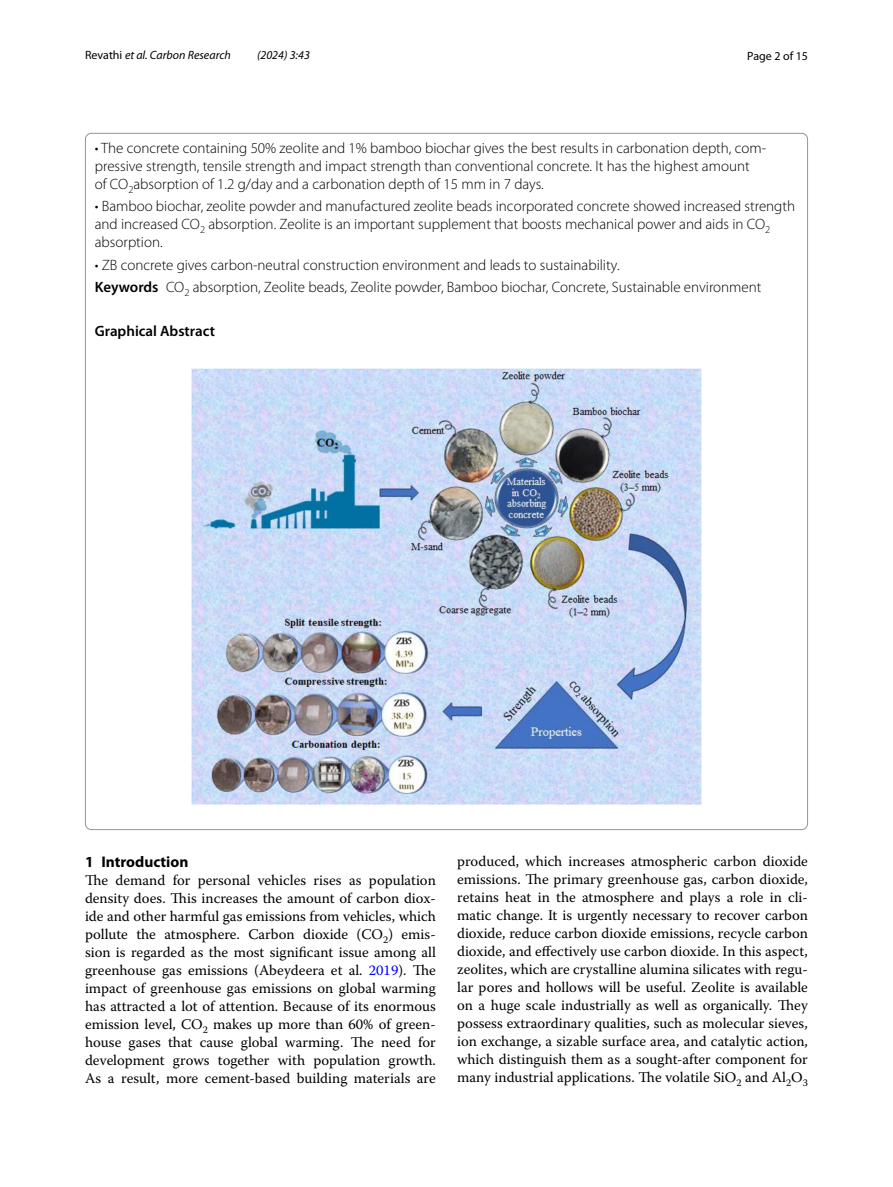
<style>
.page{position:relative;width:893px;height:1187px;background:#fff}
.page>*{position:absolute;margin:0;border:0;box-sizing:border-box;transform-origin:0 0}
.t1{font:700 15.45px "Myriad Pro";color:#000}
.t2{font:300 15px/18px "Myriad Pro";color:#000}
.t3{font:600 15px "Myriad Pro";color:#000}
.t4{font:14.7px/18px "Warnock Pro";color:#000;text-align:justify}
.t5{font:italic 12px "Myriad Pro";color:#000}
.t6{font:12px "Myriad Pro";color:#000}
.s1{font-style:normal}
.s2{font-weight:600}
.s3{color:#00f}
</style>
<div class="page">
<img style="left:191px;top:368px;width:511px;height:436px">
<p class="t5" style="left:85px;top:48px;width:147px"><span class="s1">Revathi</span> et al. Carbon Research</p>
<p class="t5" style="left:257px;top:48px;width:54px">(2024) 3:43</p>
<p class="t6" style="left:747px;top:48px;width:62px">Page 2 of 15</p>
<p class="t2" style="left:95px;top:139px;width:673px">• The concrete containing 50% zeolite and 1% bamboo biochar gives the best results in carbonation depth, com&shy;pressive strength, tensile strength and impact strength than conventional concrete. It has the highest amount<br>of -CO<sub>2</sub>absorption of 1.2 g/day and a carbonation depth of 15 mm in 7 days.</p>
<p class="t2" style="left:95px;top:197px;width:702px">• Bamboo biochar, zeolite powder and manufactured zeolite beads incorporated concrete showed increased strength and increased CO<sub>2</sub> absorption. Zeolite is an important supplement that boosts mechanical power and aids in -CO<sub>2 </sub>absorption.</p>
<p class="t2" style="left:95px;top:254px;width:668px;line-height:22.5px">• ZB concrete gives carbon-neutral construction environment and leads to sustainability.<br><span class="s2">Keywords</span> CO<sub>2</sub> absorption, Zeolite beads, Zeolite powder, Bamboo biochar, Concrete, Sustainable environment</p>
<p class="t3" style="left:95px;top:321px;width:122px">Graphical Abstract</p>
<p class="t1" style="left:85px;top:851px;width:105px">1 Introduction</p>
<p class="t4" style="left:85px;top:871px;width:352px">The demand for personal vehicles rises as population density does. This increases the amount of carbon diox&shy;ide and other harmful gas emissions from vehicles, which pollute the atmosphere. Carbon dioxide (CO<sub>2</sub>) emis&shy;sion is regarded as the most significant issue among all greenhouse gas emissions (Abeydeera et al. <span class="s3">2019</span>). The impact of greenhouse gas emissions on global warming has attracted a lot of attention. Because of its enormous emission level, CO<sub>2</sub> makes up more than 60% of green&shy;house gases that cause global warming. The need for development grows together with population growth.<br>As a result, more cement-based building materials are</p>
<p class="t4" style="left:457px;top:852px;width:352px">produced, which increases atmospheric carbon dioxide emissions. The primary greenhouse gas, carbon dioxide, retains heat in the atmosphere and plays a role in cli&shy;matic change. It is urgently necessary to recover carbon dioxide, reduce carbon dioxide emissions, recycle carbon dioxide, and effectively use carbon dioxide. In this aspect, zeolites, which are crystalline alumina silicates with regu&shy;lar pores and hollows will be useful. Zeolite is available on a huge scale industrially as well as organically. They possess extraordinary qualities, such as molecular sieves, ion exchange, a sizable surface area, and catalytic action, which distinguish them as a sought-after component for many industrial applications. The volatile SiO<sub>2</sub> and Al<sub>2</sub>O<sub>3</sub></p>
</div>
